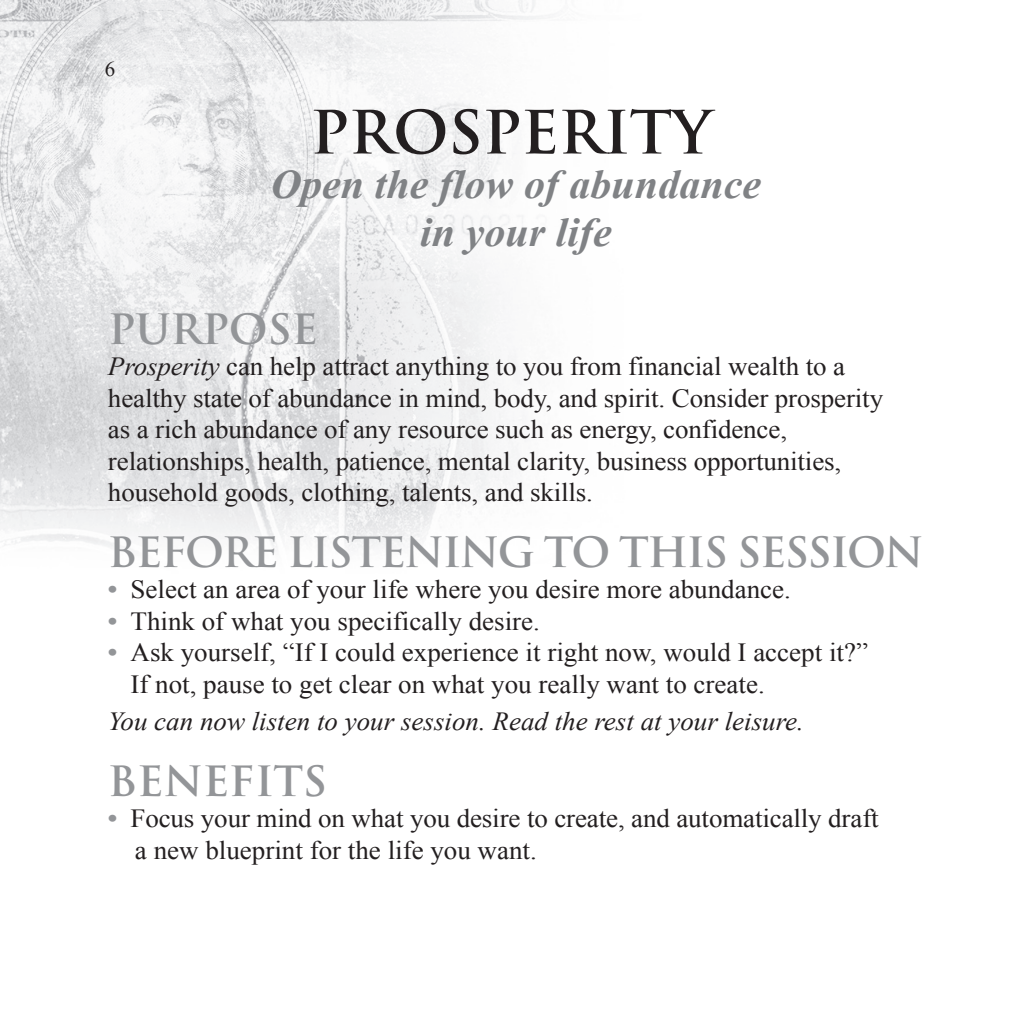
<style>
.page{position:relative;width:1026px;height:1020px;background:#fff}
.page>*{position:absolute;margin:0;border:0;box-sizing:border-box;transform-origin:0 0}
.t1{font:700 57.9px "Trajan";letter-spacing:-.01em;color:#231f20}
.t2{font:700 40.5px "Trajan";letter-spacing:-.04em;color:#939598}
.t3{font:italic 700 40.5px/48.9px "Times New Roman";color:#808285;text-align:center}
.t4{font:700 40.5px "Trajan";letter-spacing:-.01em;color:#939598}
.t5{font:26.1px/31.2px "Times New Roman";letter-spacing:-.005em;color:#231f20}
.t6{font:italic 26.1px "Times New Roman";color:#231f20}
.t7{font:21px "Times New Roman";color:#231f20}
.s1{font-style:italic}
.s2{font-weight:700;color:#939598}
</style>
<div class="page">
<img style="left:0;top:0;width:550px;height:551px">
<p class="t7" style="left:105px;top:56px;width:12px">6</p>
<h1 class="t1" style="left:310px;top:96px;width:404px">PROSPERITY</h1>
<h2 class="t3" style="left:271px;top:159px;width:492px">Open the flow of abundance in your life</h2>
<h2 class="t4" style="left:108px;top:304px;width:211px">PURPOSE</h2>
<p class="t5" style="left:108px;top:350px;width:777px"><span class="s1">Prosperity</span> can help attract anything to you from financial wealth to a healthy state of abundance in mind, body, and spirit. Consider prosperity as a rich abundance of any resource such as energy, confidence, relationships, health, patience, mental clarity, business opportunities, household goods, clothing, talents, and skills.</p>
<h2 class="t2" style="left:108px;top:527px;width:818px">BEFORE LISTENING TO THIS SESSION</h2>
<p class="t5" style="left:108px;top:573px;width:685px"><span class="s2">•</span> Select an area of your life where you desire more abundance.</p>
<p class="t5" style="left:108px;top:605px;width:433px"><span class="s2">•</span> Think of what you specifically desire.</p>
<p class="t5" style="left:131px;top:636px;width:739px;text-indent:-23px"><span class="s2">•</span> Ask yourself, “If I could experience it right now, would I accept it?”<br>If not, pause to get clear on what you really want to create.</p>
<p class="t6" style="left:108px;top:705px;width:697px">You can now listen to your session. Read the rest at your leisure.</p>
<h2 class="t2" style="left:108px;top:755px;width:221px">BENEFITS</h2>
<p class="t5" style="left:135px;top:802px;width:745px;text-indent:-27px"><span class="s2">•</span> Focus your mind on what you desire to create, and automatically draft a new blueprint for the life you want.</p>
</div>
